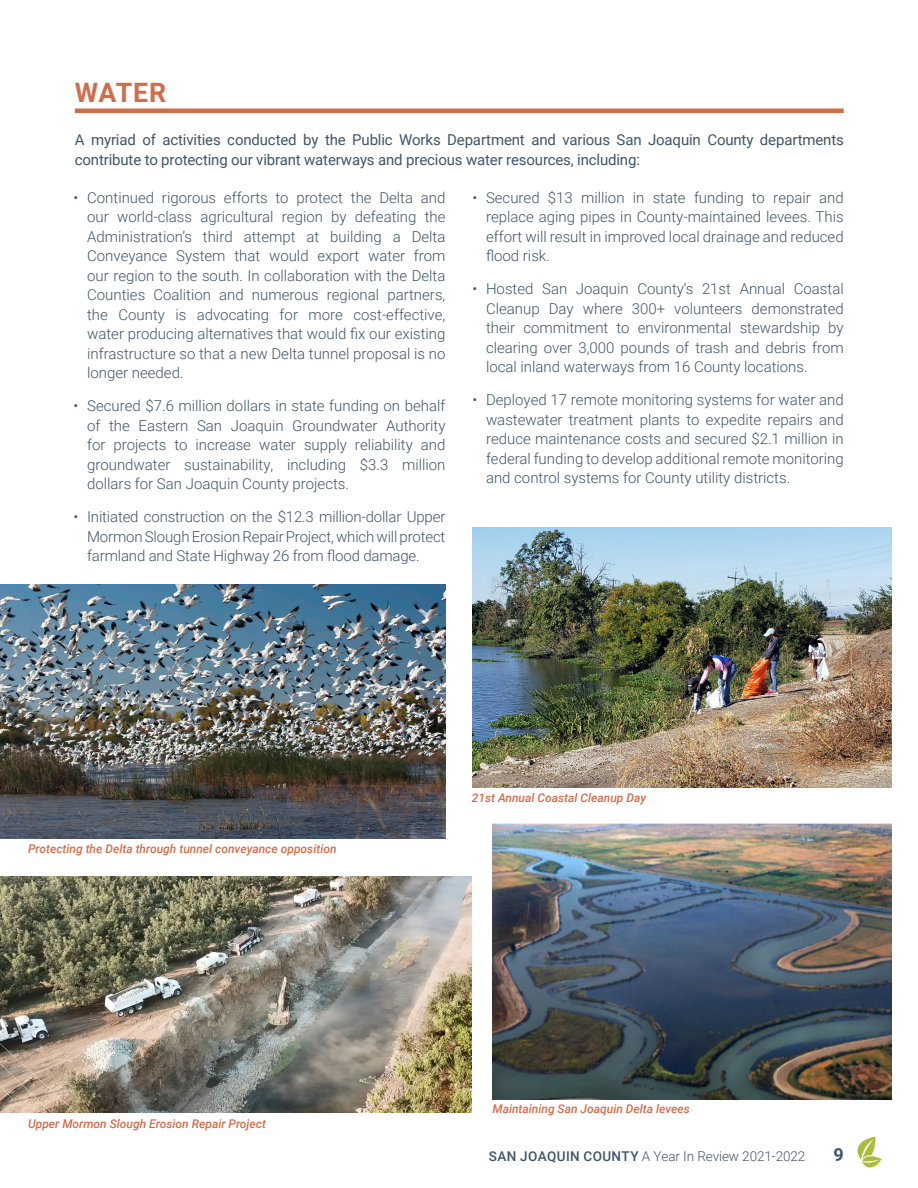
<style>
.page{position:relative;width:918px;height:1188px;background:#fff}
.page>*{position:absolute;margin:0;border:0;box-sizing:border-box;transform-origin:0 0}
.t1{font:700 26.7px "Roboto";letter-spacing:.025em;color:#d26d49}
.t2{font:700 18px "Roboto";color:#405566}
.t3{font:300 15px/19.5px "Roboto";color:#405566;text-align:justify}
.t4{font:15px/19.5px "Roboto";letter-spacing:-.01em;color:#405566}
.t5{font:300 13.5px "Roboto";letter-spacing:-.005em;color:#405566}
.t6{font:italic 500 12px "Roboto";color:#d26d49}
.s1{font-weight:500}
</style>
<div class="page">
<svg style="left:857px;top:1137px;width:25px;height:31px"></svg>
<div style="left:75px;top:108px;width:769px;height:5px;background:#d26d49"></div>
<img style="left:472px;top:527px;width:419px;height:261px">
<img style="left:492px;top:823px;width:399px;height:276px">
<img style="left:0;top:877px;width:472px;height:236px">
<img style="left:0;top:585px;width:446px;height:254px">
<p class="t1" style="left:75px;top:74px;width:93px">WATER</p>
<p class="t4" style="left:75px;top:130px;width:770px">A myriad of activities conducted by the Public Works Department and various San Joaquin County departments contribute to protecting our vibrant waterways and precious water resources, including:</p>
<p class="t3" style="left:87px;top:187px;width:360px;text-indent:-14px">• Continued rigorous efforts to protect the Delta and our world-class agricultural region by defeating the Administration’s third attempt at building a Delta Conveyance System that would export water from our region to the south. In collaboration with the Delta Counties Coalition and numerous regional partners, the County is advocating for more cost-effective, water producing alternatives that would fix our existing infrastructure so that a new Delta tunnel proposal is no longer needed.</p>
<p class="t3" style="left:87px;top:395px;width:360px;text-indent:-14px">• Secured $7.6 million dollars in state funding on behalf of the Eastern San Joaquin Groundwater Authority for projects to increase water supply reliability and groundwater sustainability, including $3.3 million dollars for San Joaquin County projects.</p>
<p class="t3" style="left:87px;top:506px;width:360px;text-indent:-14px">• Initiated construction on the $12.3 million-dollar Upper Mormon Slough Erosion Repair Project, which will protect farmland and State Highway 26 from flood damage.</p>
<p class="t3" style="left:486px;top:187px;width:359px;text-indent:-14px">• Secured $13 million in state funding to repair and replace aging pipes in County-maintained levees. This effort will result in improved local drainage and reduced flood risk.</p>
<p class="t3" style="left:486px;top:278px;width:359px;text-indent:-14px">• Hosted San Joaquin County’s 21st Annual Coastal Cleanup Day where 300+ volunteers demonstrated their commitment to environmental stewardship by clearing over 3,000 pounds of trash and debris from local inland waterways from 16 County locations.</p>
<p class="t3" style="left:486px;top:389px;width:359px;text-indent:-14px">• Deployed 17 remote monitoring systems for water and wastewater treatment plants to expedite repairs and reduce maintenance costs and secured $2.1 million in federal funding to develop additional remote monitoring and control systems for County utility districts.</p>
<p class="t6" style="left:28px;top:840px;width:310px">Protecting the Delta through tunnel conveyance opposition</p>
<p class="t6" style="left:472px;top:789px;width:176px">21st Annual Coastal Cleanup Day</p>
<p class="t6" style="left:28px;top:1115px;width:239px">Upper Mormon Slough Erosion Repair Project</p>
<p class="t6" style="left:492px;top:1101px;width:199px">Maintaining San Joaquin Delta levees</p>
<p class="t5" style="left:489px;top:1147px;width:318px"><span class="s1">SAN JOAQUIN COUNTY</span> A Year In Review 2021-2022</p>
<p class="t2" style="left:833px;top:1142px;width:12px">9</p>
</div>
